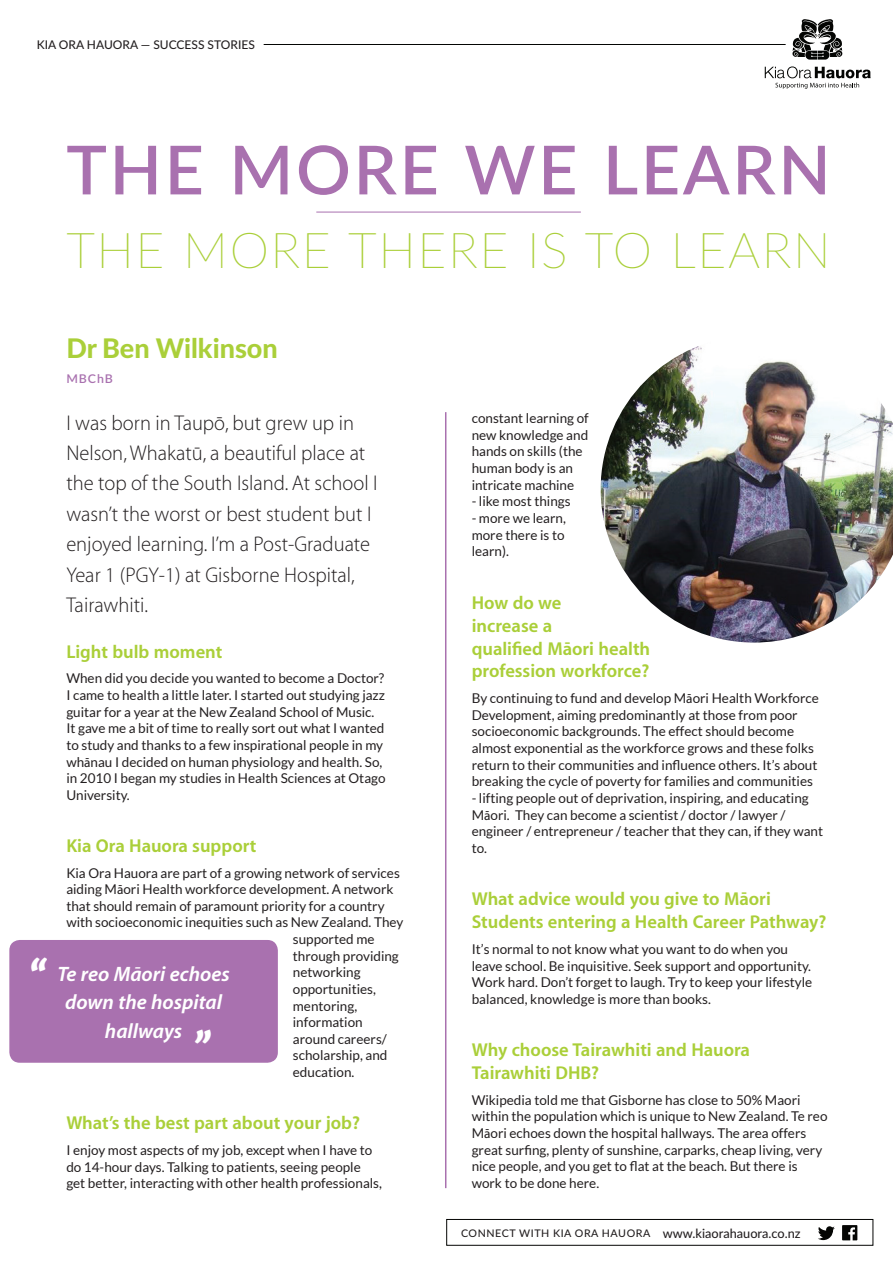
<style>
.page{position:relative;width:893px;height:1263px;background:#fff}
.page>*{position:absolute;margin:0;border:0;box-sizing:border-box;transform-origin:0 0}
.t1{font:600 67.5px "Lato";letter-spacing:.04em;color:#a971af}
.t2{font:100 49.5px "Lato";letter-spacing:.03em;color:#aacf39}
.t3{font:italic 900 45px "Lato";color:#fff}
.t4{font:800 27px "Lato";color:#aacf39}
.t5{font:100 21px/30.5px "Myriad Set Pro";color:#231f20}
.t6{font:italic 700 21px/28.5px "Myriad Set Pro";color:#fff;text-align:center}
.t7{font:700 18.75px/23px "Myriad Set Pro";color:#aacf39}
.t8{font:13.5px/16.6px "Lato";color:#231f20}
.t9{font:500 12.75px "Lato";color:#231f20}
.t10{font:500 12px "Lato";color:#231f20}
.t11{font:600 12px "Lato";letter-spacing:.08em;color:#a971af}
.t12{font:500 10.5px "Lato";letter-spacing:.05em;color:#231f20}
.s1{font-family:"Myriad Set Pro";font-weight:500}
</style>
<div class="page">
<div style="left:446px;top:1219px;width:427px;height:26px;border:1px solid #040503"></div>
<svg style="left:842px;top:1225px;width:15px;height:15px"></svg>
<svg style="left:818px;top:1226px;width:17px;height:14px"></svg>
<svg style="left:792px;top:19px;width:50px;height:41px"></svg>
<svg style="left:765px;top:66px;width:106px;height:23px"></svg>
<hr style="left:264px;top:44px;width:522px;height:1px;background:#040503">
<hr style="left:445px;top:412px;width:1px;height:776px;background:#a971af">
<div style="left:9px;top:940px;width:269px;height:123px;background:#a971af;border-radius:10px"></div>
<img style="left:601px;top:346px;width:292px;height:296px">
<hr style="left:316px;top:212px;width:265px;height:1px;background:#a971af">
<p class="t10" style="left:37px;top:36px;width:220px">KIA ORA HAUORA — SUCCESS STORIES</p>
<h1 class="t1" style="left:66px;top:121px;width:766px">THE MORE WE LEARN</h1>
<h2 class="t2" style="left:66px;top:216px;width:766px">THE MORE THERE IS TO LEARN</h2>
<h3 class="t4" style="left:66px;top:328px;width:213px">Dr Ben Wilkinson</h3>
<p class="t11" style="left:66px;top:370px;width:48px">MBChB</p>
<h3 class="t5" style="left:66px;top:406px;width:313px">I was born in Taupō, but grew up in Nelson, Whakatū, a beautiful place at the top of the South Island. At school I wasn’t the worst or best student but I enjoyed learning. I’m a Post-Graduate Year 1 (PGY-1) at Gisborne Hospital, Tairawhiti.</h3>
<h3 class="t3" style="left:28px;top:950px;width:19px">“</h3>
<h3 class="t7" style="left:66px;top:639px;width:157px">Light bulb moment</h3>
<p class="t8" style="left:66px;top:670px;width:321px">When did you decide you wanted to become a Doctor?<br>I came to health a little later. I started out studying jazz guitar for a year at the New Zealand School of Music.<br>It gave me a bit of time to really sort out what I wanted to study and thanks to a few inspirational people in my wh<span class="s1">ā</span>nau I decided on human physiology and health. So, in 2010 I began my studies in Health Sciences at Otago University.</p>
<h3 class="t7" style="left:66px;top:833px;width:192px">Kia Ora Hauora support</h3>
<p class="t8" style="left:66px;top:864px;width:335px">Kia Ora Hauora are part of a growing network of services</p>
<p class="t8" style="left:66px;top:881px;width:329px">aiding M<span class="s1">ā</span>ori Health workforce development. A network</p>
<p class="t8" style="left:66px;top:897px;width:320px">that should remain of paramount priority for a country</p>
<p class="t8" style="left:66px;top:914px;width:338px">with socioeconomic inequities such as New Zealand. They</p>
<p class="t8" style="left:293px;top:931px;width:83px">supported me</p>
<p class="t8" style="left:293px;top:947px;width:108px">through providing</p>
<p class="t8" style="left:293px;top:964px;width:69px">networking</p>
<p class="t8" style="left:293px;top:981px;width:85px">opportunities,</p>
<p class="t8" style="left:293px;top:997px;width:66px">mentoring,</p>
<p class="t8" style="left:293px;top:1014px;width:71px">information</p>
<p class="t8" style="left:293px;top:1030px;width:96px">around careers/</p>
<p class="t8" style="left:293px;top:1047px;width:96px">scholarship, and</p>
<p class="t8" style="left:293px;top:1064px;width:63px">education.</p>
<h3 class="t7" style="left:66px;top:1110px;width:295px">What’s the best part about your job?</h3>
<p class="t8" style="left:66px;top:1141px;width:317px">I enjoy most aspects of my job, except when I have to do 14-hour days. Talking to patients, seeing people get better, interacting with other health professionals,</p>
<h3 class="t6" style="left:57px;top:959px;width:174px">Te reo Māori echoes down the hospital hallways</h3>
<h3 class="t3" style="left:215px;top:1050px;width:19px;rotate:-180deg">“</h3>
<p class="t8" style="left:472px;top:410px;width:119px">constant learning of new knowledge and hands on skills (the human body is an intricate machine</p>
<p class="t8" style="left:472px;top:493px;width:100px">- like most things</p>
<p class="t8" style="left:472px;top:510px;width:96px;text-align:justify">- more we learn, more there is to learn).</p>
<h3 class="t7" style="left:472px;top:590px;width:180px">How do we<br>increase a<br>qualified Māori health profession workforce?</h3>
<p class="t8" style="left:472px;top:690px;width:349px">By continuing to fund and develop M<span class="s1">ā</span>ori Health Workforce Development, aiming predominantly at those from poor socioeconomic backgrounds. The effect should become almost exponential as the workforce grows and these folks return to their communities and influence others. It’s about breaking the cycle of poverty for families and communities</p>
<p class="t8" style="left:472px;top:790px;width:353px">- lifting people out of deprivation, inspiring, and educating M<span class="s1">ā</span>ori. They can become a scientist / doctor / lawyer / engineer / entrepreneur / teacher that they can, if they want to.</p>
<h3 class="t7" style="left:472px;top:887px;width:356px">What advice would you give to Māori<br>Students entering a Health Career Pathway?</h3>
<p class="t8" style="left:472px;top:941px;width:342px">It’s normal to not know what you want to do when you leave school. Be inquisitive. Seek support and opportunity.<br>Work hard. Don’t forget to laugh. Try to keep your lifestyle balanced, knowledge is more than books.</p>
<h3 class="t7" style="left:472px;top:1037px;width:280px">Why choose Tairawhiti and Hauora<br>Tairawhiti DHB?</h3>
<p class="t8" style="left:472px;top:1091px;width:357px">Wikipedia told me that Gisborne has close to 50% Maori within the population which is unique to New Zealand. Te reo M<span class="s1">ā</span>ori echoes down the hospital hallways. The area offers great surfing, plenty of sunshine, carparks, cheap living, very nice people, and you get to flat at the beach. But there is work to be done here.</p>
<p class="t12" style="left:461px;top:1225px;width:191px">CONNECT WITH KIA ORA HAUORA</p>
<p class="t9" style="left:663px;top:1224px;width:139px">www.kiaorahauora.co.nz</p>
</div>
